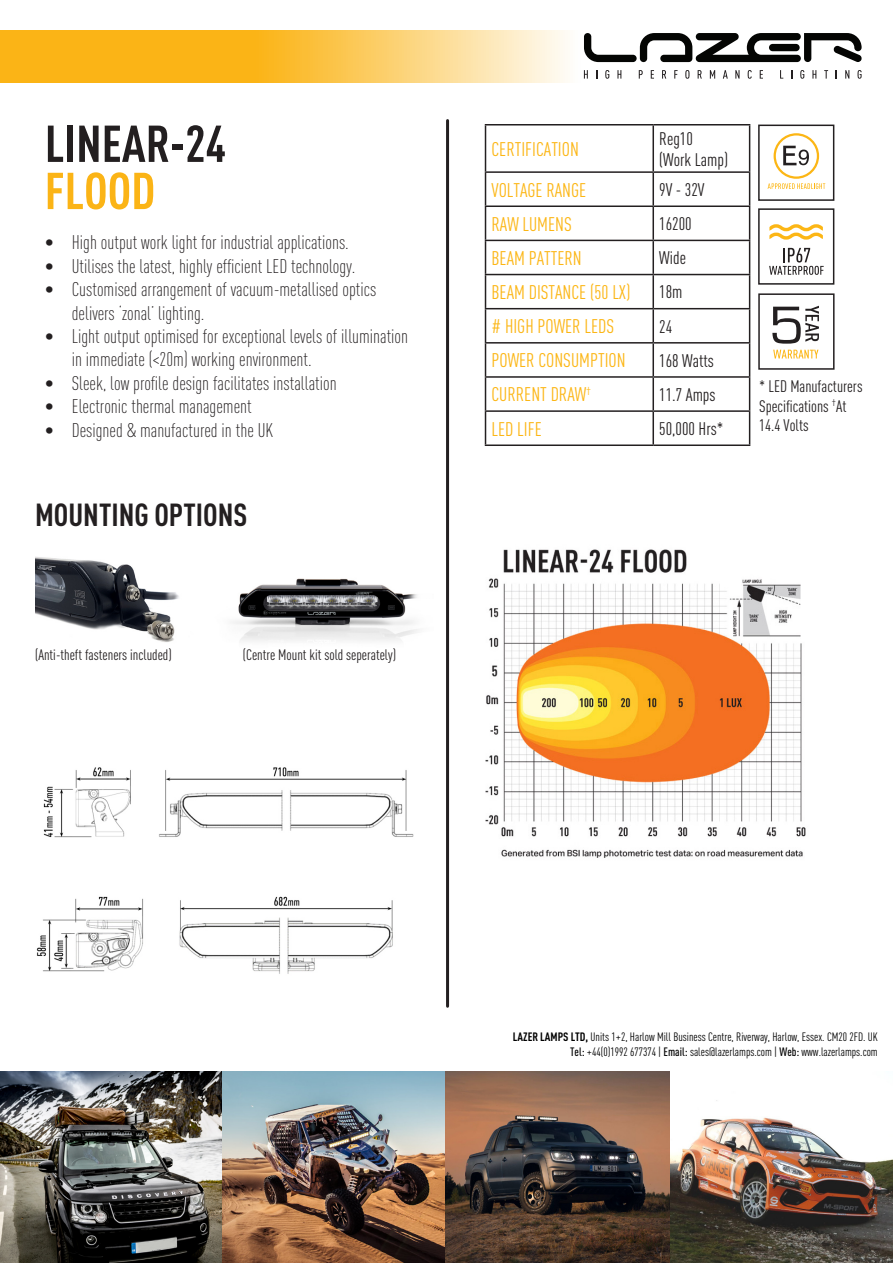
<style>
.page{position:relative;width:893px;height:1263px;background:#fff}
.page>*{position:absolute;margin:0;border:0;box-sizing:border-box;transform-origin:0 0}
.t1{font:700 condensed 51px "DINOT";color:#231f20}
.t2{font:700 condensed 51px "DINOT";color:#fbb416}
.t3{font:700 condensed 31.5px "DINOT";color:#231f20}
.t4{font:300 condensed 19.5px/23.4px "DINOT";color:#231f20}
.t5{font:condensed 19.5px "DINOT";color:#fcb615}
.t6{font:condensed 18px "DINOT";color:#231f20}
.t7{font:condensed 16.5px/19.8px "DINOT";color:#231f20}
.t8{font:condensed 15px "DINOT";color:#231f20}
.t9{font:condensed 12px "DINOT";color:#000001}
.s1{font-weight:700}
.s2{font-weight:500}
</style>
<div class="page">
<svg style="left:621px;top:33px;width:241px;height:29px"></svg>
<svg style="left:639px;top:70px;width:4px;height:9px"></svg>
<svg style="left:651px;top:70px;width:3px;height:9px"></svg>
<svg style="left:662px;top:70px;width:4px;height:9px"></svg>
<svg style="left:674px;top:70px;width:4px;height:9px"></svg>
<svg style="left:685px;top:70px;width:4px;height:9px"></svg>
<svg style="left:698px;top:70px;width:4px;height:9px"></svg>
<svg style="left:710px;top:70px;width:5px;height:9px"></svg>
<svg style="left:723px;top:70px;width:5px;height:9px"></svg>
<svg style="left:735px;top:70px;width:4px;height:9px"></svg>
<svg style="left:748px;top:70px;width:4px;height:9px"></svg>
<svg style="left:760px;top:70px;width:3px;height:9px"></svg>
<svg style="left:780px;top:70px;width:3px;height:9px"></svg>
<svg style="left:800px;top:70px;width:4px;height:9px"></svg>
<svg style="left:812px;top:70px;width:4px;height:9px"></svg>
<svg style="left:824px;top:70px;width:4px;height:9px"></svg>
<svg style="left:845px;top:70px;width:4px;height:9px"></svg>
<svg style="left:857px;top:70px;width:5px;height:9px"></svg>
<svg style="left:0;top:30px;width:621px;height:53px;background:#f8c85c"></svg>
<img style="left:36px;top:767px;width:378px;height:207px">
<hr style="left:485px;top:124px;width:168px;height:1px;background:#231f20">
<hr style="left:485px;top:125px;width:1px;height:46px;background:#231f20">
<hr style="left:653px;top:124px;width:97px;height:1px;background:#231f20">
<hr style="left:652px;top:125px;width:2px;height:46px;background:#231f20">
<hr style="left:749px;top:125px;width:1px;height:46px;background:#231f20">
<hr style="left:485px;top:171px;width:168px;height:2px;background:#231f20">
<hr style="left:485px;top:173px;width:1px;height:32px;background:#231f20">
<hr style="left:653px;top:171px;width:97px;height:2px;background:#231f20">
<hr style="left:652px;top:173px;width:2px;height:32px;background:#231f20">
<hr style="left:749px;top:173px;width:1px;height:32px;background:#231f20">
<hr style="left:485px;top:205px;width:168px;height:2px;background:#231f20">
<hr style="left:485px;top:207px;width:1px;height:33px;background:#231f20">
<hr style="left:653px;top:205px;width:97px;height:2px;background:#231f20">
<hr style="left:652px;top:207px;width:2px;height:33px;background:#231f20">
<hr style="left:749px;top:207px;width:1px;height:33px;background:#231f20">
<hr style="left:485px;top:240px;width:168px;height:1px;background:#231f20">
<hr style="left:485px;top:241px;width:1px;height:33px;background:#231f20">
<hr style="left:653px;top:240px;width:97px;height:1px;background:#231f20">
<hr style="left:652px;top:241px;width:2px;height:33px;background:#231f20">
<hr style="left:749px;top:241px;width:1px;height:33px;background:#231f20">
<hr style="left:485px;top:274px;width:168px;height:1px;background:#231f20">
<hr style="left:485px;top:275px;width:1px;height:33px;background:#231f20">
<hr style="left:653px;top:274px;width:97px;height:1px;background:#231f20">
<hr style="left:652px;top:275px;width:2px;height:33px;background:#231f20">
<hr style="left:749px;top:275px;width:1px;height:33px;background:#231f20">
<hr style="left:485px;top:308px;width:168px;height:1px;background:#231f20">
<hr style="left:485px;top:309px;width:1px;height:33px;background:#231f20">
<hr style="left:653px;top:308px;width:97px;height:1px;background:#231f20">
<hr style="left:652px;top:309px;width:2px;height:33px;background:#231f20">
<hr style="left:749px;top:309px;width:1px;height:33px;background:#231f20">
<hr style="left:485px;top:342px;width:168px;height:2px;background:#231f20">
<hr style="left:485px;top:344px;width:1px;height:32px;background:#231f20">
<hr style="left:653px;top:342px;width:97px;height:2px;background:#231f20">
<hr style="left:652px;top:344px;width:2px;height:32px;background:#231f20">
<hr style="left:749px;top:344px;width:1px;height:32px;background:#231f20">
<hr style="left:485px;top:376px;width:168px;height:2px;background:#231f20">
<hr style="left:485px;top:378px;width:1px;height:32px;background:#231f20">
<hr style="left:653px;top:376px;width:97px;height:2px;background:#231f20">
<hr style="left:652px;top:378px;width:2px;height:32px;background:#231f20">
<hr style="left:749px;top:378px;width:1px;height:32px;background:#231f20">
<hr style="left:485px;top:410px;width:168px;height:2px;background:#231f20">
<hr style="left:485px;top:412px;width:1px;height:32px;background:#231f20">
<hr style="left:653px;top:410px;width:97px;height:2px;background:#231f20">
<hr style="left:652px;top:412px;width:2px;height:32px;background:#231f20">
<hr style="left:749px;top:412px;width:1px;height:32px;background:#231f20">
<hr style="left:485px;top:444px;width:168px;height:2px;background:#231f20">
<hr style="left:653px;top:444px;width:97px;height:2px;background:#231f20">
<img style="left:485px;top:549px;width:321px;height:309px">
<hr style="left:446px;top:121px;width:3px;height:885px;background:#231f20">
<img style="left:0;top:1072px;width:223px;height:191px">
<img style="left:223px;top:1072px;width:223px;height:191px">
<img style="left:669px;top:1072px;width:224px;height:191px">
<svg style="left:446px;top:1072px;width:223px;height:191px;background:#60493d"></svg>
<img style="left:232px;top:578px;width:186px;height:63px">
<img style="left:35px;top:556px;width:144px;height:86px">
<svg style="left:768px;top:133px;width:57px;height:56px"></svg>
<div style="left:758px;top:125px;width:76px;height:76px;border:2px solid #231f20"></div>
<svg style="left:773px;top:350px;width:45px;height:8px"></svg>
<svg style="left:772px;top:306px;width:47px;height:38px"></svg>
<div style="left:758px;top:293px;width:76px;height:77px;border:2px solid #231f20"></div>
<svg style="left:769px;top:224px;width:54px;height:16px"></svg>
<svg style="left:769px;top:248px;width:55px;height:27px"></svg>
<div style="left:758px;top:208px;width:76px;height:77px;border:2px solid #231f20"></div>
<p class="t1" style="left:45px;top:113px;width:183px">LINEAR-24</p>
<p class="t2" style="left:45px;top:160px;width:112px">FLOOD</p>
<p class="t4" style="left:45px;top:231px;width:306px">• High output work light for industrial applications.</p>
<p class="t4" style="left:45px;top:254px;width:312px">• Utilises the latest, highly efficient LED technology.</p>
<p class="t4" style="left:72px;top:278px;width:306px;text-indent:-27px">• Customised arrangement of vacuum-metallised optics delivers ‘zonal’ lighting.</p>
<p class="t4" style="left:72px;top:324px;width:338px;text-indent:-27px">• Light output optimised for exceptional levels of illumination in immediate (&lt;20m) working environment.</p>
<p class="t4" style="left:45px;top:371px;width:293px">• Sleek, low profile design facilitates installation</p>
<p class="t4" style="left:45px;top:395px;width:208px">• Electronic thermal management</p>
<p class="t4" style="left:45px;top:418px;width:230px">• Designed &amp; manufactured in the UK</p>
<p class="t3" style="left:35px;top:496px;width:214px">MOUNTING OPTIONS</p>
<p class="t8" style="left:35px;top:646px;width:138px">(Anti-theft fasteners included)</p>
<p class="t8" style="left:243px;top:646px;width:155px">(Centre Mount kit sold seperately)</p>
<p class="t5" style="left:491px;top:138px;width:89px">CERTIFICATION</p>
<p class="t6" style="left:659px;top:128px;width:35px">Reg10</p>
<p class="t6" style="left:659px;top:149px;width:70px">(Work Lamp)</p>
<p class="t5" style="left:491px;top:178px;width:96px">VOLTAGE RANGE</p>
<p class="t6" style="left:659px;top:179px;width:47px">9V - 32V</p>
<p class="t5" style="left:491px;top:213px;width:82px">RAW LUMENS</p>
<p class="t6" style="left:659px;top:213px;width:34px">16200</p>
<p class="t5" style="left:491px;top:247px;width:92px">BEAM PATTERN</p>
<p class="t6" style="left:659px;top:248px;width:28px">Wide</p>
<p class="t5" style="left:491px;top:281px;width:141px">BEAM DISTANCE (50 LX)</p>
<p class="t6" style="left:659px;top:282px;width:25px">18m</p>
<p class="t5" style="left:491px;top:315px;width:124px"># HIGH POWER LEDS</p>
<p class="t6" style="left:659px;top:316px;width:14px">24</p>
<p class="t5" style="left:491px;top:349px;width:136px">POWER CONSUMPTION</p>
<p class="t6" style="left:659px;top:350px;width:56px">168 Watts</p>
<p class="t5" style="left:491px;top:383px;width:101px">CURRENT DRAW<sup>†</sup></p>
<p class="t6" style="left:659px;top:384px;width:58px">11.7 Amps</p>
<p class="t5" style="left:491px;top:417px;width:52px">LED LIFE</p>
<p class="t6" style="left:659px;top:418px;width:66px">50,000 Hrs*</p>
<p class="t7" style="left:759px;top:376px;width:105px">* LED Manufacturers<br>Specifications <sup>†</sup>At<br>14.4 Volts</p>
<p class="t9" style="left:513px;top:1030px;width:366px"><span class="s1">LAZER LAMPS LTD,</span> Units 1+2, Harlow Mill Business Centre, Riverway, Harlow, Essex. CM20 2FD. UK</p>
<p class="t9" style="left:570px;top:1044px;width:309px"><span class="s2">Tel:</span> +44(0)1992 677374 | <span class="s2">Email:</span> sales@lazerlamps.com | <span class="s2">Web:</span> www.lazerlamps.com</p>
</div>
